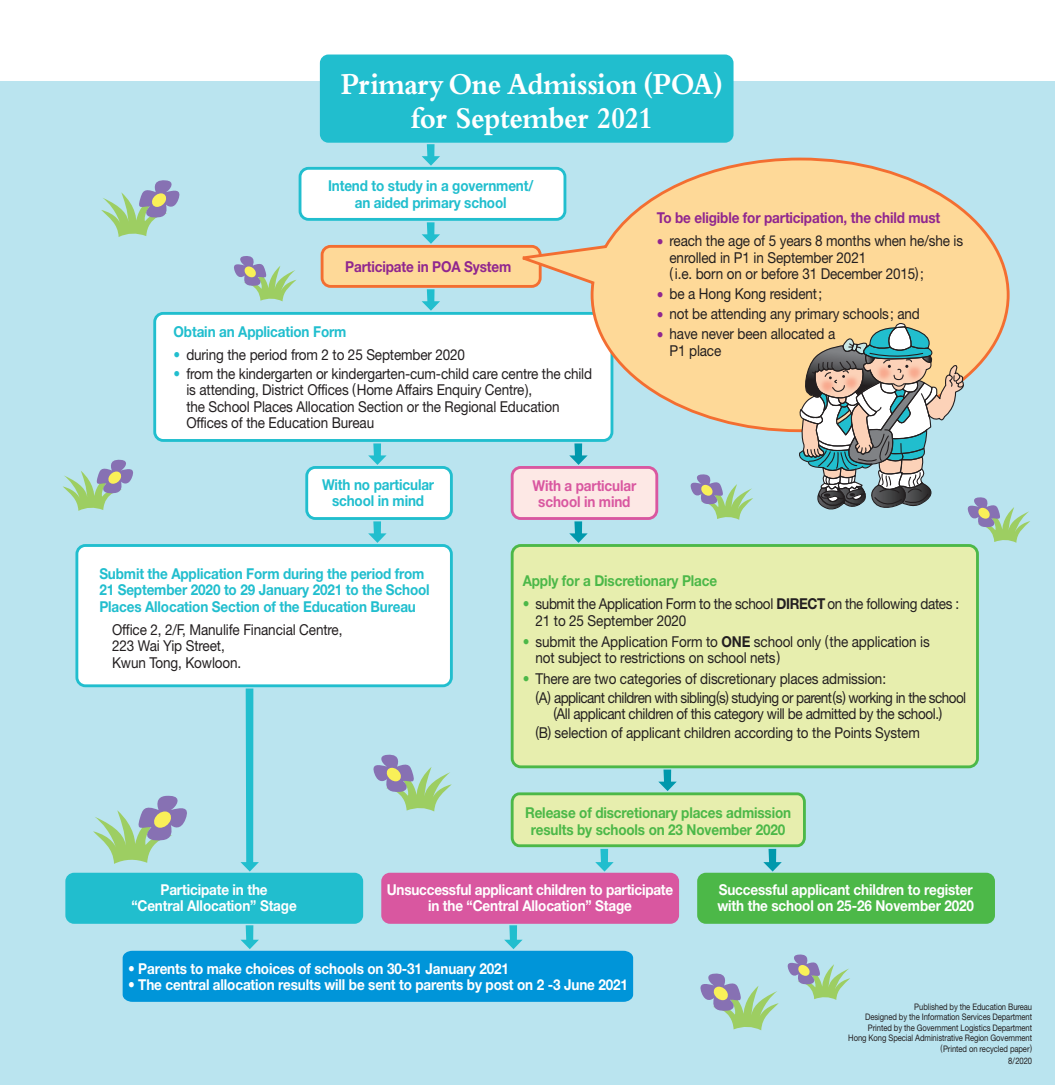
<style>
.page{position:relative;width:1055px;height:1085px;background:#fff}
.page>*{position:absolute;margin:0;border:0;box-sizing:border-box;transform-origin:0 0}
.t1{font:700 31.5px "Bembo Std";letter-spacing:-.015em;color:#fff;scale:.9 1}
.e_box_bullets{font:15px/16.5px "Helvetica Neue LT Std";letter-spacing:-.01em;color:#231f20;scale:.9 1}
.e-box{font:700 15px/16.5px "Helvetica Neue LT Std";letter-spacing:-.01em;color:#fff;text-align:center;scale:.9 1}
.e-box-2{font:700 15px/16.5px "Helvetica Neue LT Std";letter-spacing:-.01em;color:#21bece;text-align:center;scale:.9 1}
.e_box_bullets-2{font:15px/16.5px "Helvetica Neue LT Std";letter-spacing:-.04em;color:#231f20;text-align:center;scale:.9 1}
.e-box-3{font:700 15px/16.5px "Helvetica Neue LT Std";letter-spacing:-.01em;color:#4cb848;text-align:center;scale:.9 1}
.e_box_bullets-3{font:15px/16.5px "Helvetica Neue LT Std";letter-spacing:-.03em;color:#231f20;scale:.9 1}
.e-box-4{font:700 15px "Helvetica Neue LT Std";letter-spacing:-.01em;color:#90268f;scale:.9 1}
.e-box-5{font:700 15px/16.5px "Helvetica Neue LT Std";letter-spacing:-.01em;color:#d957a0;text-align:center;scale:.9 1}
.e_Imprint{font:9px/10.5px "Helvetica Neue LT Std";letter-spacing:-.01em;color:#231f20;text-align:right;scale:.85 1}
.s1{color:#21bece}
.s2{color:#90268f}
.s3{color:#4cb848}
.s4{font-weight:700}
</style>
<div class="page">
<div style="left:0;top:81px;width:1054px;height:1003px;background:#bae4ef"></div>
<div style="left:155px;top:313px;width:457px;height:127px;background:#fff;border-radius:9px"></div>
<div style="left:153px;top:312px;width:460px;height:130px;border:3px solid #21bece;border-radius:9px"></div>
<div style="left:322px;top:246px;width:218px;height:40px;background:#fed998;border-radius:9px"></div>
<div style="left:321px;top:245px;width:220px;height:43px;border:3px solid #f36e31;border-radius:9px"></div>
<svg style="left:511px;top:157px;width:499px;height:276px"></svg>
<svg style="left:422px;top:144px;width:18px;height:22px"></svg>
<svg style="left:422px;top:222px;width:18px;height:22px"></svg>
<svg style="left:422px;top:289px;width:18px;height:22px"></svg>
<svg style="left:368px;top:443px;width:18px;height:22px"></svg>
<svg style="left:368px;top:521px;width:18px;height:22px"></svg>
<svg style="left:569px;top:443px;width:18px;height:22px"></svg>
<svg style="left:569px;top:521px;width:18px;height:22px"></svg>
<div style="left:307px;top:467px;width:144px;height:51px;background:#fff;border-radius:9px"></div>
<div style="left:305px;top:466px;width:148px;height:54px;border:3px solid #21bece;border-radius:9px"></div>
<div style="left:512px;top:467px;width:144px;height:51px;background:#fde8e5;border-radius:9px"></div>
<div style="left:511px;top:466px;width:147px;height:54px;border:3px solid #d957a0;border-radius:9px"></div>
<div style="left:300px;top:168px;width:265px;height:51px;background:#fff;border-radius:9px"></div>
<div style="left:298px;top:167px;width:268px;height:54px;border:3px solid #21bece;border-radius:9px"></div>
<div style="left:320px;top:54px;width:413px;height:89px;background:#21bece;border-radius:9px"></div>
<div style="left:77px;top:545px;width:374px;height:140px;background:#fff;border-radius:9px"></div>
<div style="left:75px;top:544px;width:378px;height:143px;border:3px solid #21bece;border-radius:9px"></div>
<svg style="left:697px;top:848px;width:297px;height:75px"></svg>
<div style="left:512px;top:793px;width:292px;height:52px;background:#e7eeae;border-radius:8px"></div>
<div style="left:511px;top:792px;width:294px;height:55px;border:3px solid #4cb848;border-radius:8px"></div>
<div style="left:512px;top:545px;width:465px;height:221px;background:#e7eeae;border-radius:9px"></div>
<div style="left:511px;top:544px;width:467px;height:224px;border:3px solid #4cb848;border-radius:9px"></div>
<svg style="left:234px;top:256px;width:62px;height:45px"></svg>
<svg style="left:690px;top:474px;width:63px;height:45px"></svg>
<svg style="left:700px;top:973px;width:78px;height:57px"></svg>
<svg style="left:787px;top:954px;width:63px;height:45px"></svg>
<svg style="left:65px;top:688px;width:614px;height:313px"></svg>
<svg style="left:63px;top:459px;width:70px;height:52px"></svg>
<svg style="left:101px;top:180px;width:79px;height:57px"></svg>
<img style="left:855px;top:313px;width:118px;height:9px">
<div style="left:768px;top:327px;width:24px;height:106px;background:#fed998"></div>
<img style="left:792px;top:324px;width:5px;height:109px">
<svg style="left:797px;top:322px;width:233px;height:220px"></svg>
<p class="t1" style="left:341px;top:66px;width:426px">Primary One Admission (POA)</p>
<p class="t1" style="left:411px;top:101px;width:270px">for September 2021</p>
<p class="e-box-2" style="left:328px;top:177px;width:230px">Intend to study in a government/ an aided primary school</p>
<p class="e-box-4" style="left:345px;top:257px;width:186px">Participate in POA System</p>
<p class="e-box-2" style="left:174px;top:323px;width:194px">Obtain an Application Form</p>
<p class="e_box_bullets" style="left:174px;top:346px;width:325px"><span class="s1">•</span> during the period from 2 to 25 September 2020</p>
<p class="e_box_bullets" style="left:186px;top:365px;width:452px;text-indent:-13px"><span class="s1">•</span> from the kindergarten or kindergarten-cum-child care centre the child is attending, District Offices (Home Affairs Enquiry Centre),<br>the School Places Allocation Section or the Regional Education Offices of the Education Bureau</p>
<p class="e-box-2" style="left:322px;top:475px;width:126px">With no particular school in mind</p>
<p class="e-box-5" style="left:532px;top:476px;width:117px">With a particular school in mind</p>
<p class="e-box-4" style="left:656px;top:209px;width:317px">To be eligible for participation, the child must</p>
<p class="e_box_bullets" style="left:669px;top:232px;width:328px;text-indent:-13px"><span class="s2">•</span> reach the age of 5 years 8 months when he/she is enrolled in P1 in September 2021<br>( i.e. born on or before 31 December 2015);</p>
<p class="e_box_bullets" style="left:656px;top:285px;width:185px"><span class="s2">•</span> be a Hong Kong resident;</p>
<p class="e_box_bullets" style="left:656px;top:305px;width:294px"><span class="s2">•</span> not be attending any primary schools; and</p>
<p class="e_box_bullets" style="left:669px;top:325px;width:186px;text-indent:-13px"><span class="s2">•</span> have never been allocated a<br>P1 place</p>
<p class="e-box-2" style="left:99px;top:564px;width:368px;text-align:left">Submit the Application Form during the period from<br>21 September 2020 to 29 January 2021 to the School<br>Places Allocation Section of the Education Bureau</p>
<p class="e_box_bullets" style="left:112px;top:620px;width:257px">Office 2, 2/F, Manulife Financial Centre,<br>223 Wai Yip Street,<br>Kwun Tong, Kowloon.</p>
<p class="e-box-3" style="left:522px;top:572px;width:218px">Apply for a Discretionary Place</p>
<p class="e_box_bullets-3" style="left:535px;top:595px;width:472px;text-indent:-13px"><span class="s3">•</span> submit the Application Form to the school <span class="s4">DIRECT</span> on the following dates :<br>21 to 25 September 2020</p>
<p class="e_box_bullets" style="left:535px;top:632px;width:439px;text-indent:-13px"><span class="s3">•</span> submit the Application Form to <span class="s4">ONE</span> school only (the application is not subject to restrictions on school nets)</p>
<p class="e_box_bullets" style="left:522px;top:670px;width:405px"><span class="s3">•</span> There are two categories of discretionary places admission:</p>
<p class="e_box_bullets-2" style="left:535px;top:688px;width:480px">(A) applicant children with sibling(s) studying or parent(s) working in the school (All applicant children of this category will be admitted by the school.)</p>
<p class="e_box_bullets" style="left:535px;top:723px;width:428px">(B) selection of applicant children according to the Points System</p>
<p class="e-box-3" style="left:525px;top:804px;width:297px">Release of discretionary places admission results by schools on 23 November 2020</p>
<p class="e-box" style="left:131px;top:880px;width:185px">Participate in the<br>“Central Allocation” Stage</p>
<p class="e-box" style="left:387px;top:880px;width:320px">Unsuccessful applicant children to participate in the “Central Allocation” Stage</p>
<p class="e-box" style="left:717px;top:880px;width:287px;text-align:left">Successful applicant children to register with the school on 25-26 November 2020</p>
<p class="e-box" style="left:128px;top:959px;width:425px">• Parents to make choices of schools on 30-31 January 2021</p>
<p class="e-box" style="left:128px;top:976px;width:557px">• The central allocation results will be sent to parents by post on 2 -3 June 2021</p>
<p class="e_Imprint" style="left:865px;top:1000px;width:198px">Published by the Education Bureau<br>Designed by the Information Services Department</p>
<p class="e_Imprint" style="left:868px;top:1021px;width:195px">Printed by the Government Logistics Department</p>
<p class="e_Imprint" style="left:848px;top:1032px;width:218px">Hong Kong Special Administrative Region Government</p>
<p class="e_Imprint" style="left:940px;top:1042px;width:109px">(Printed on recycled paper)</p>
<p class="e_Imprint" style="left:1008px;top:1055px;width:30px">8/2020</p>
</div>
